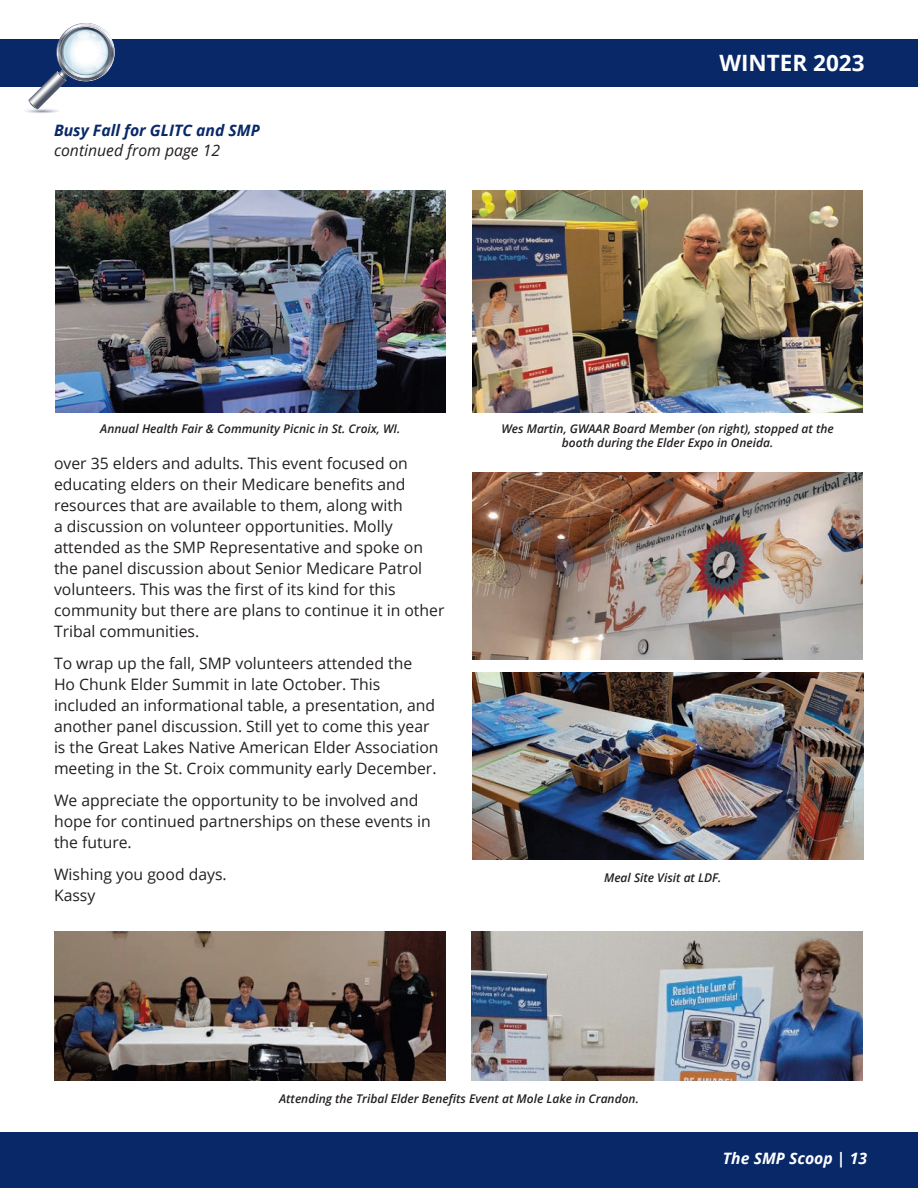
<style>
.page{position:relative;width:918px;height:1188px;background:#fff}
.page>*{position:absolute;margin:0;border:0;box-sizing:border-box;transform-origin:0 0}
.t1{font:700 22.5px "Open Sans";color:#fff}
.t2{font:15.75px/21px "Open Sans";color:#231f20}
.t3{font:italic 700 15.75px "Open Sans";color:#092868}
.t4{font:italic 15.75px "Open Sans";color:#231f20}
.t5{font:italic 700 15.75px "Open Sans";color:#fff}
.t6{font:italic 600 12px/14.4px "Open Sans";color:#231f20;text-align:center}
</style>
<div class="page">
<div style="left:0;top:39px;width:918px;height:47px;background:#092868"></div>
<div style="left:0;top:1132px;width:918px;height:56px;background:#092868"></div>
<svg style="left:23px;top:23px;width:95px;height:90px"></svg>
<img style="left:55px;top:190px;width:391px;height:223px">
<img style="left:472px;top:190px;width:391px;height:223px">
<img style="left:473px;top:472px;width:390px;height:188px">
<img style="left:473px;top:672px;width:391px;height:188px">
<img style="left:55px;top:931px;width:391px;height:149px">
<img style="left:472px;top:931px;width:391px;height:149px">
<p class="t3" style="left:54px;top:119px;width:207px">Busy Fall for GLITC and SMP</p>
<p class="t4" style="left:54px;top:139px;width:168px">continued from page 12</p>
<h1 class="t1" style="left:719px;top:47px;width:147px">WINTER 2023</h1>
<p class="t6" style="left:100px;top:421px;width:302px">Annual Health Fair &amp; Community Picnic in St. Croix, WI.</p>
<p class="t6" style="left:501px;top:421px;width:334px">Wes Martin, GWAAR Board Member (on right), stopped at the booth during the Elder Expo in Oneida.</p>
<p class="t2" style="left:54px;top:453px;width:392px">over 35 elders and adults. This event focused on educating elders on their Medicare benefits and resources that are available to them, along with<br>a discussion on volunteer opportunities. Molly attended as the SMP Representative and spoke on the panel discussion about Senior Medicare Patrol volunteers. This was the first of its kind for this community but there are plans to continue it in other Tribal communities.</p>
<p class="t2" style="left:54px;top:653px;width:386px">To wrap up the fall, SMP volunteers attended the<br>Ho Chunk Elder Summit in late October. This included an informational table, a presentation, and another panel discussion. Still yet to come this year is the Great Lakes Native American Elder Association meeting in the St. Croix community early December.</p>
<p class="t2" style="left:54px;top:789px;width:378px">We appreciate the opportunity to be involved and hope for continued partnerships on these events in the future.</p>
<p class="t2" style="left:54px;top:863px;width:174px">Wishing you good days.<br>Kassy</p>
<p class="t6" style="left:604px;top:870px;width:119px">Meal Site Visit at LDF.</p>
<p class="t6" style="left:279px;top:1091px;width:361px">Attending the Tribal Elder Benefits Event at Mole Lake in Crandon.</p>
<p class="t5" style="left:723px;top:1147px;width:146px">The SMP Scoop | 13</p>
</div>
